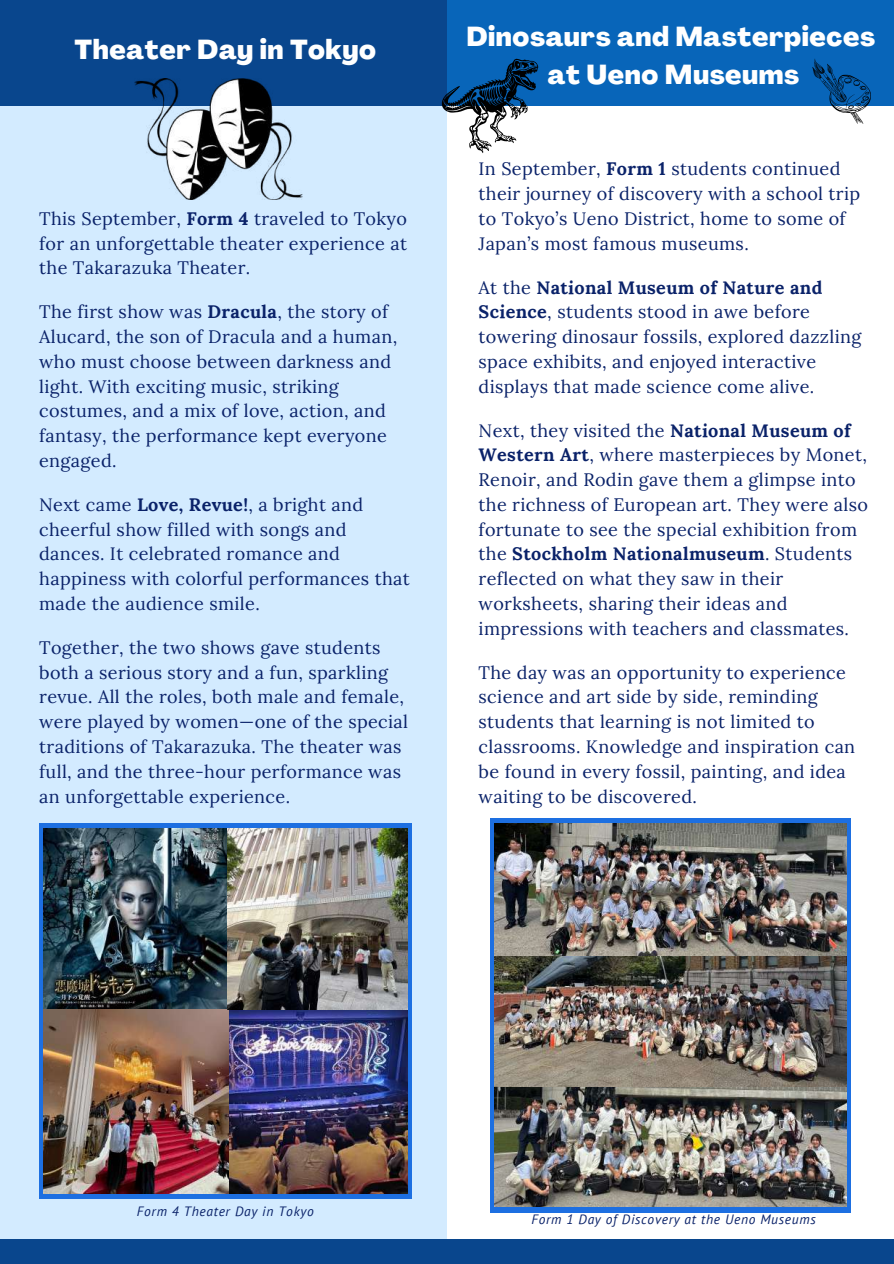
<style>
.page{position:relative;width:894px;height:1264px;background:#fff}
.page>*{position:absolute;margin:0;border:0;box-sizing:border-box;transform-origin:0 0}
.t1{font:800 27px/38.2px "Agrandir";letter-spacing:.02em;color:#fff;text-align:center}
.t2{font:18px/24.8px "Lora";letter-spacing:.02em;color:#0a2269}
.t3{font:italic 13.5px "PT Sans";letter-spacing:.05em;color:#0a2269}
.s1{font-weight:700}
</style>
<div class="page">
<div style="left:0;top:0;width:447px;height:1250px;background:#d3ebff"></div>
<div style="left:0;top:1239px;width:893px;height:24px;background:#09468d"></div>
<div style="left:0;top:0;width:446px;height:106px;background:#09468d"></div>
<div style="left:447px;top:0;width:446px;height:106px;background:#0865b9"></div>
<img style="left:135px;top:79px;width:167px;height:120px">
<svg style="left:441px;top:59px;width:97px;height:94px"></svg>
<svg style="left:812px;top:59px;width:58px;height:65px"></svg>
<svg style="left:490px;top:818px;width:360px;height:394px;background:#2d72d2"></svg>
<img style="left:494px;top:1086px;width:351px;height:120px">
<img style="left:494px;top:955px;width:351px;height:131px">
<img style="left:494px;top:823px;width:351px;height:132px">
<div style="left:39px;top:823px;width:372px;height:375px;background:#1d6fe1"></div>
<img style="left:43px;top:828px;width:364px;height:365px">
<h1 class="t1" style="left:75px;top:34px;width:303px">Theater Day in Tokyo</h1>
<p class="t2" style="left:39px;top:206px;width:369px;text-align:justify">This September, <span class="s1">Form 4</span> traveled to Tokyo for an unforgettable theater experience at the Takarazuka Theater.</p>
<p class="t2" style="left:39px;top:299px;width:359px">The first show was <span class="s1">Dracula</span>, the story of Alucard, the son of Dracula and a human, who must choose between darkness and light. With exciting music, striking costumes, and a mix of love, action, and fantasy, the performance kept everyone engaged.</p>
<p class="t2" style="left:39px;top:492px;width:372px">Next came <span class="s1">Love, Revue!</span>, a bright and cheerful show filled with songs and dances. It celebrated romance and happiness with colorful performances that made the audience smile.</p>
<p class="t2" style="left:39px;top:635px;width:370px">Together, the two shows gave students both a serious story and a fun, sparkling revue. All the roles, both male and female, were played by women—one of the special traditions of Takarazuka. The theater was full, and the three-hour performance was an unforgettable experience.</p>
<h1 class="t1" style="left:466px;top:20px;width:410px">Dinosaurs and Masterpieces at Ueno Museums</h1>
<p class="t2" style="left:478px;top:156px;width:383px">In September, <span class="s1">Form 1</span> students continued their journey of discovery with a school trip to Tokyo’s Ueno District, home to some of Japan’s most famous museums.</p>
<p class="t2" style="left:478px;top:275px;width:384px">At the <span class="s1">National Museum of Nature and Science</span>, students stood in awe before towering dinosaur fossils, explored dazzling space exhibits, and enjoyed interactive displays that made science come alive.</p>
<p class="t2" style="left:478px;top:417px;width:391px">Next, they visited the <span class="s1">National Museum of Western Art</span>, where masterpieces by Monet, Renoir, and Rodin gave them a glimpse into the richness of European art. They were also fortunate to see the special exhibition from the <span class="s1">Stockholm Nationalmuseum</span>. Students reflected on what they saw in their worksheets, sharing their ideas and impressions with teachers and classmates.</p>
<p class="t2" style="left:478px;top:659px;width:378px">The day was an opportunity to experience science and art side by side, reminding students that learning is not limited to classrooms. Knowledge and inspiration can be found in every fossil, painting, and idea waiting to be discovered.</p>
<p class="t3" style="left:137px;top:1201px;width:178px">Form 4 Theater Day in Tokyo</p>
<p class="t3" style="left:531px;top:1209px;width:286px">Form 1 Day of Discovery at the Ueno Museums</p>
</div>
